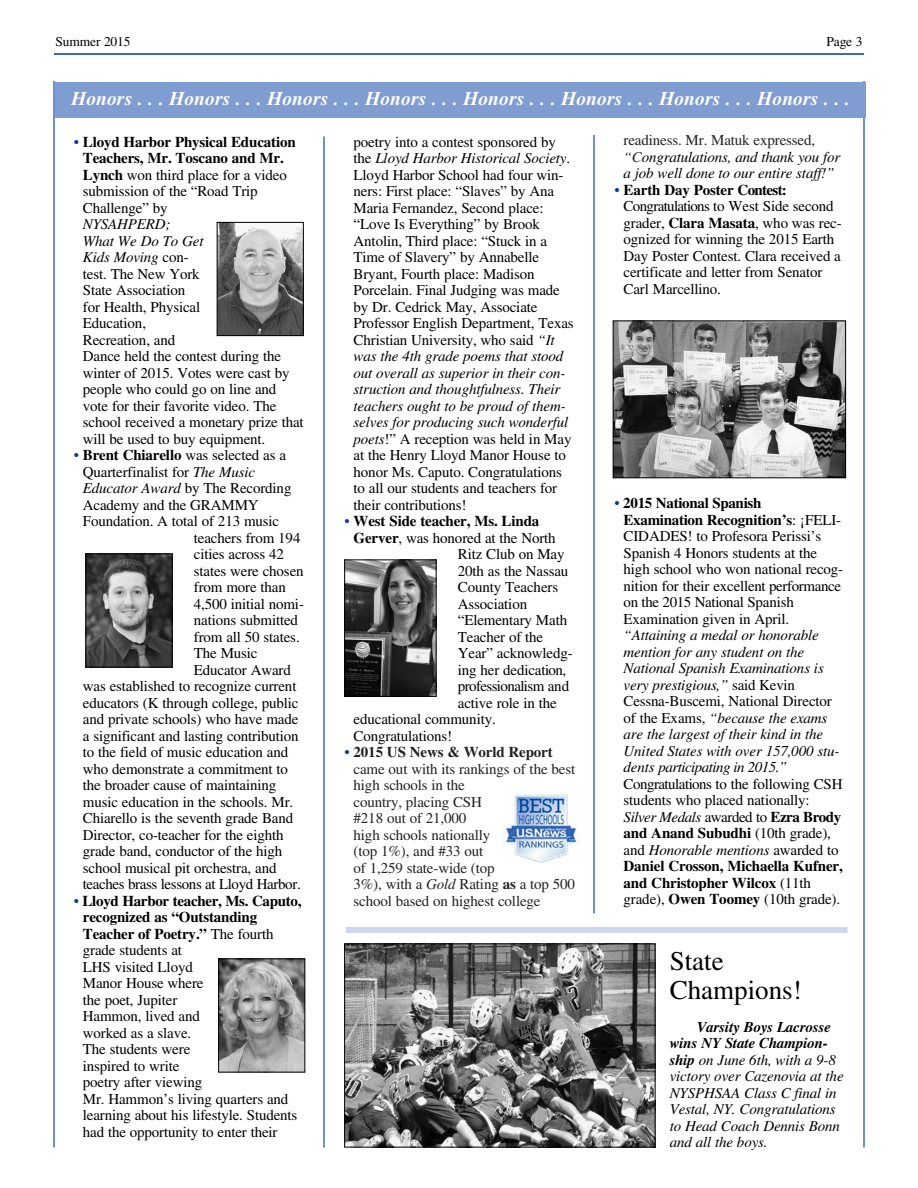
<style>
.page{position:relative;width:918px;height:1188px;background:#fff}
.page>*{position:absolute;margin:0;border:0;box-sizing:border-box;transform-origin:0 0}
.t1{font:27px/29px "Times";color:#000}
.t2{font:italic 700 19.5px "Times";letter-spacing:.005em;color:#fff}
.t3{font:15px/16.5px "Times";letter-spacing:-.01em;color:#000}
.t4{font:italic 15px/16.5px "Times";letter-spacing:-.01em;color:#000}
.t5{font:15px/16.5px "Times";letter-spacing:-.01em;color:#222}
.t6{font:700 15px/16.5px "Times";letter-spacing:-.01em;color:#000}
.t7{font:15px "Times";letter-spacing:-.04em;color:#000}
.t8{font:13.5px "Times";letter-spacing:-.01em;color:#000}
.s1{font-weight:400;color:#003ca2}
.s2{font-weight:400}
.s3{font-style:italic}
.s4{color:#003ca2}
.s5{font-weight:700}
.s6{font-style:normal;color:#222}
.s7{color:#222}
.s8{font-style:normal}
</style>
<div class="page">
<hr style="left:54px;top:53px;width:810px;height:2px;background:#003ca2">
<hr style="left:53px;top:81px;width:2px;height:1067px;background:#003ca2">
<hr style="left:593px;top:135px;width:2px;height:779px;background:#003ca2">
<hr style="left:323px;top:136px;width:2px;height:1012px;background:#003ca2">
<hr style="left:863px;top:81px;width:2px;height:1067px;background:#003ca2">
<div style="left:56px;top:82px;width:810px;height:36px;background:#809dd1"></div>
<img style="left:219px;top:224px;width:83px;height:110px">
<div style="left:217px;top:222px;width:87px;height:114px;border:1px solid #000"></div>
<img style="left:88px;top:556px;width:83px;height:110px">
<div style="left:86px;top:554px;width:87px;height:114px;border:1px solid #000"></div>
<img style="left:220px;top:960px;width:83px;height:110px">
<div style="left:218px;top:958px;width:87px;height:114px;border:1px solid #000"></div>
<img style="left:346px;top:562px;width:88px;height:133px">
<div style="left:344px;top:560px;width:92px;height:137px;border:1px solid #000"></div>
<img style="left:504px;top:795px;width:75px;height:69px">
<img style="left:346px;top:946px;width:308px;height:200px">
<div style="left:344px;top:944px;width:312px;height:204px;border:1px solid #000"></div>
<img style="left:615px;top:323px;width:229px;height:153px">
<div style="left:613px;top:321px;width:233px;height:157px;border:1px solid #000"></div>
<div style="left:346px;top:927px;width:502px;height:6px;background:#ccd8ec"></div>
<p class="t8" style="left:56px;top:37px;width:77px">Summer 2015</p>
<p class="t8" style="left:826px;top:37px;width:38px">Page 3</p>
<h2 class="t2" style="left:71px;top:91px;width:780px">Honors . . . Honors . . . Honors . . . Honors . . . Honors . . . Honors . . . Honors . . . Honors . . .</h2>
<p class="t6" style="left:83px;top:135px;width:214px;text-indent:-9px"><span class="s1">•</span> Lloyd Harbor Physical Education<br>Teachers, Mr. Toscano and Mr.<br>Lynch <span class="s2">won third place for a video submission of the “Road Trip<br>Challenge” by</span></p>
<p class="t3" style="left:83px;top:218px;width:222px"><span class="s3">NYSAHPERD;<br>What We Do To Get<br>Kids Moving</span> con-<br>test. The New York<br>State Association<br>for Health, Physical<br>Education,<br>Recreation, and<br>Dance held the contest during the winter of 2015. Votes were cast by people who could go on line and vote for their favorite video. The school received a monetary prize that will be used to buy equipment.</p>
<p class="t6" style="left:74px;top:449px;width:214px"><span class="s1">•</span> Brent Chiarello <span class="s2">was selected as a</span></p>
<p class="t3" style="left:83px;top:465px;width:174px">Quarterfinalist for <span class="s3">The Music</span></p>
<p class="t3" style="left:83px;top:482px;width:210px"><span class="s3">Educator Award</span> by The Recording</p>
<p class="t3" style="left:83px;top:498px;width:177px">Academy and the GRAMMY</p>
<p class="t3" style="left:83px;top:515px;width:198px">Foundation. A total of 213 music</p>
<p class="t3" style="left:194px;top:531px;width:108px">teachers from 194</p>
<p class="t3" style="left:194px;top:548px;width:92px">cities across 42</p>
<p class="t3" style="left:194px;top:564px;width:111px">states were chosen</p>
<p class="t3" style="left:194px;top:581px;width:94px">from more than</p>
<p class="t3" style="left:194px;top:597px;width:112px">4,500 initial nomi-</p>
<p class="t3" style="left:194px;top:614px;width:106px">nations submitted</p>
<p class="t3" style="left:194px;top:630px;width:107px">from all 50 states.</p>
<p class="t3" style="left:194px;top:647px;width:65px">The Music</p>
<p class="t3" style="left:194px;top:663px;width:99px">Educator Award</p>
<p class="t3" style="left:83px;top:680px;width:215px">was established to recognize current</p>
<p class="t3" style="left:83px;top:696px;width:217px">educators (K through college, public</p>
<p class="t3" style="left:83px;top:713px;width:217px">and private schools) who have made</p>
<p class="t3" style="left:83px;top:729px;width:217px">a significant and lasting contribution</p>
<p class="t3" style="left:83px;top:746px;width:207px">to the field of music education and</p>
<p class="t3" style="left:83px;top:762px;width:207px">who demonstrate a commitment to</p>
<p class="t3" style="left:83px;top:779px;width:195px">the broader cause of maintaining</p>
<p class="t3" style="left:83px;top:795px;width:212px">music education in the schools. Mr.</p>
<p class="t3" style="left:83px;top:812px;width:212px">Chiarello is the seventh grade Band</p>
<p class="t3" style="left:83px;top:828px;width:202px">Director, co-teacher for the eighth</p>
<p class="t3" style="left:83px;top:845px;width:201px">grade band, conductor of the high</p>
<p class="t3" style="left:83px;top:861px;width:195px">school musical pit orchestra, and</p>
<p class="t3" style="left:83px;top:878px;width:219px">teaches brass lessons at Lloyd Harbor.</p>
<p class="t3" style="left:83px;top:894px;width:220px;text-indent:-9px"><span class="s4">•</span> <span class="s5">Lloyd Harbor teacher, Ms. Caputo, recognized as “Outstanding<br>Teacher of Poetry.”</span> The fourth grade students at<br>LHS visited Lloyd<br>Manor House where<br>the poet, Jupiter<br>Hammon, lived and<br>worked as a slave.<br>The students were<br>inspired to write<br>poetry after viewing<br>Mr. Hammon’s living quarters and learning about his lifestyle. Students had the opportunity to enter their</p>
<p class="t4" style="left:624px;top:134px;width:218px"><span class="s6">readiness. Mr. Matuk expressed, </span><span class="s7">“C</span>ongratulations, and thank you for a job well done to our entire staff!”</p>
<p class="t3" style="left:624px;top:183px;width:220px;text-indent:-9px"><span class="s4">•</span> <span class="s5">Earth Day Poster Contest:<br></span>Congratulations to West Side second grader, <span class="s5">Clara Masata</span>, who was rec&shy;ognized for winning the 2015 Earth<br>Day Poster Contest. Clara received a certificate and letter from Senator<br>Carl Marcellino.</p>
<p class="t3" style="left:354px;top:135px;width:222px">poetry into a contest sponsored by the <span class="s3">Lloyd Harbor Historical Society</span>.<br>Lloyd Harbor School had four win&shy;ners: First place: “Slaves” by Ana Maria Fernandez, Second place: “Love Is Everything” by Brook Antolin, Third place: “Stuck in a Time of Slavery” by Annabelle Bryant, Fourth place: Madison Porcelain. Final Judging was made by Dr. Cedrick May, Associate Professor English Department, Texas Christian University, who said <span class="s3">“It was the 4th grade poems that stood out overall as superior in their con&shy;struction and thoughtfulness. Their teachers ought to be proud of them&shy;selves for producing such wonderful poets</span>!” A reception was held in May at the Henry Lloyd Manor House to honor Ms. Caputo. Congratulations to all our students and teachers for their contributions!</p>
<p class="t6" style="left:345px;top:515px;width:196px"><span class="s1">•</span> West Side teacher, Ms. Linda</p>
<p class="t3" style="left:354px;top:531px;width:204px"><span class="s5">Gerver</span>, was honored at the North</p>
<p class="t3" style="left:458px;top:548px;width:108px">Ritz Club on May</p>
<p class="t3" style="left:458px;top:564px;width:112px">20th as the Nassau</p>
<p class="t3" style="left:458px;top:581px;width:102px">County Teachers</p>
<p class="t3" style="left:458px;top:597px;width:71px">Association</p>
<p class="t3" style="left:458px;top:614px;width:111px">“Elementary Math</p>
<p class="t3" style="left:458px;top:630px;width:87px">Teacher of the</p>
<p class="t3" style="left:458px;top:647px;width:116px">Year” acknowledg-</p>
<p class="t3" style="left:458px;top:663px;width:110px">ing her dedication,</p>
<p class="t7" style="left:458px;top:681px;width:113px">professionalism and</p>
<p class="t3" style="left:458px;top:696px;width:100px">active role in the</p>
<p class="t3" style="left:354px;top:713px;width:144px">educational community.</p>
<p class="t3" style="left:354px;top:729px;width:100px">Congratulations!</p>
<p class="t5" style="left:354px;top:746px;width:223px;text-indent:-9px"><span class="s4">•</span> <span class="s5">2015 US News &amp; World Report </span>came out with its rankings of the best high schools in the<br>country, placing CSH<br>#218 out of 21,000<br>high schools nationally<br>(top 1%), and #33 out<br>of 1,259 state-wide (top<br>3%), with a <span class="s3">Gold</span> Rating <span class="s5">as</span> a top 500 school based on highest college</p>
<p class="t3" style="left:624px;top:497px;width:221px;text-indent:-9px"><span class="s4">•</span> <span class="s5">2015 National Spanish<br>Examination Recognition’s</span>: ¡FELI-<br>CIDADES! to Profesora Perissi’s<br>Spanish 4 Honors students at the high school who won national recog&shy;nition for their excellent performance on the 2015 National Spanish<br>Examination given in April.</p>
<p class="t4" style="left:624px;top:629px;width:217px">“Attaining a medal or honorable mention for any student on the<br>National Spanish Examinations is very prestigious,” <span class="s8">said Kevin<br>Cessna-Buscemi, National Director of the Exams,</span> “because the exams are the largest of their kind in the<br>United States with over 157,000 stu&shy;dents participating in 2015.”</p>
<p class="t3" style="left:624px;top:777px;width:221px">Congratulations to the following CSH students who placed nationally:<br><span class="s3">Silver Medals</span> awarded to <span class="s5">Ezra Brody and Anand Subudhi</span> (10th grade), and <span class="s3">Honorable mentions</span> awarded to <span class="s5">Daniel Crosson, Michaella Kufner, and Christopher Wilcox</span> (11th grade), <span class="s5">Owen Toomey</span> (10th grade).</p>
<h1 class="t1" style="left:670px;top:949px;width:133px">State<br>Champions!</h1>
<p class="t4" style="left:670px;top:1020px;width:175px;text-indent:27px"><span class="s5">Varsity Boys Lacrosse wins NY State Champion&shy;ship</span> on June 6th, with a 9-8 victory over Cazenovia at the<br>NYSPHSAA Class C final in<br>Vestal, NY. Congratulations to Head Coach Dennis Bonn and all the boys.</p>
</div>
